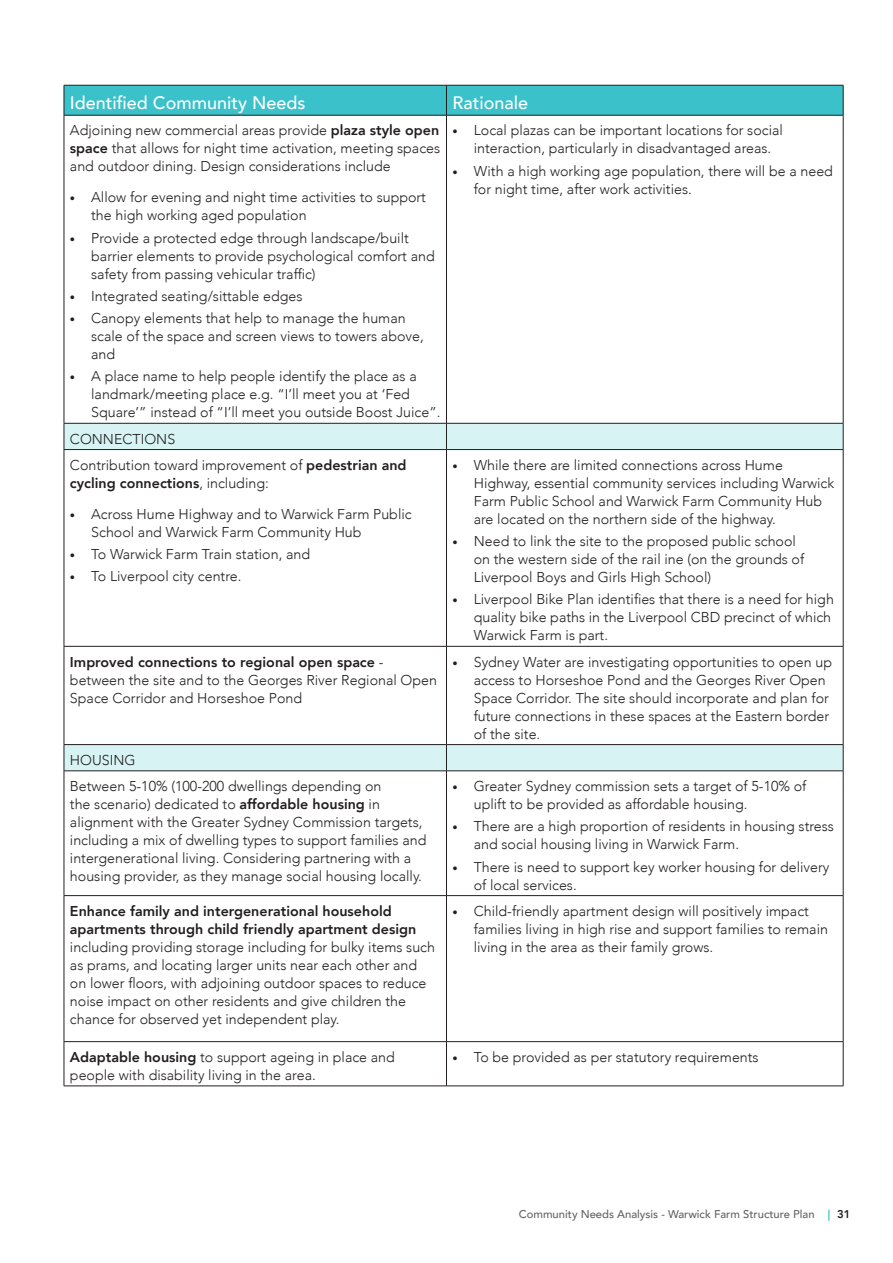
<style>
.page{position:relative;width:893px;height:1263px;background:#fff}
.page>*{position:absolute;margin:0;border:0;box-sizing:border-box;transform-origin:0 0}
.Table_-_Body{font:500 18px "Avenir";color:#fff}
.Body_Copy{font:300 14.25px/18px "Avenir";color:#231f20}
.t1{font:500 11.25px "Avenir";color:#636366}
.s1{font-weight:800}
.s2{font-weight:400;font-size:10.5px}
.s3{font-weight:800;color:#3bc1c9}
.s4{font-weight:800;color:#231f20}
</style>
<div class="page">
<div style="left:65px;top:86px;width:778px;height:29px;background:#3bc1c9"></div>
<svg style="left:65px;top:424px;width:778px;height:346px"></svg>
<hr style="left:64px;top:85px;width:382px;height:1px;background:#231f20">
<hr style="left:64px;top:85px;width:1px;height:30px;background:#231f20">
<hr style="left:446px;top:85px;width:397px;height:1px;background:#231f20">
<hr style="left:446px;top:85px;width:1px;height:30px;background:#231f20">
<hr style="left:843px;top:85px;width:1px;height:30px;background:#231f20">
<hr style="left:64px;top:115px;width:382px;height:1px;background:#231f20">
<hr style="left:64px;top:115px;width:1px;height:308px;background:#231f20">
<hr style="left:446px;top:115px;width:397px;height:1px;background:#231f20">
<hr style="left:446px;top:115px;width:1px;height:308px;background:#231f20">
<hr style="left:843px;top:115px;width:1px;height:308px;background:#231f20">
<hr style="left:64px;top:450px;width:1px;height:196px;background:#231f20">
<hr style="left:446px;top:450px;width:1px;height:196px;background:#231f20">
<hr style="left:843px;top:450px;width:1px;height:196px;background:#231f20">
<hr style="left:64px;top:646px;width:382px;height:1px;background:#231f20">
<hr style="left:64px;top:646px;width:1px;height:98px;background:#231f20">
<hr style="left:446px;top:646px;width:1px;height:98px;background:#231f20">
<hr style="left:843px;top:646px;width:1px;height:98px;background:#231f20">
<hr style="left:64px;top:744px;width:382px;height:1px;background:#231f20">
<svg style="left:64px;top:745px;width:1px;height:25px"></svg>
<hr style="left:64px;top:770px;width:382px;height:1px;background:#231f20">
<hr style="left:64px;top:771px;width:1px;height:124px;background:#231f20">
<hr style="left:446px;top:771px;width:1px;height:124px;background:#231f20">
<hr style="left:843px;top:771px;width:1px;height:124px;background:#231f20">
<hr style="left:64px;top:895px;width:382px;height:1px;background:#231f20">
<hr style="left:64px;top:896px;width:1px;height:145px;background:#231f20">
<hr style="left:446px;top:895px;width:397px;height:1px;background:#231f20">
<hr style="left:446px;top:896px;width:1px;height:145px;background:#231f20">
<hr style="left:843px;top:896px;width:1px;height:145px;background:#231f20">
<hr style="left:64px;top:1041px;width:382px;height:1px;background:#231f20">
<hr style="left:64px;top:1042px;width:1px;height:44px;background:#231f20">
<hr style="left:446px;top:1041px;width:397px;height:1px;background:#231f20">
<hr style="left:446px;top:1042px;width:1px;height:44px;background:#231f20">
<hr style="left:843px;top:1042px;width:1px;height:44px;background:#231f20">
<hr style="left:446px;top:646px;width:397px;height:1px;background:#231f20">
<hr style="left:446px;top:744px;width:397px;height:1px;background:#231f20">
<svg style="left:446px;top:745px;width:1px;height:25px"></svg>
<svg style="left:843px;top:745px;width:1px;height:26px"></svg>
<hr style="left:446px;top:770px;width:397px;height:1px;background:#231f20">
<hr style="left:446px;top:423px;width:397px;height:1px;background:#231f20">
<hr style="left:64px;top:423px;width:382px;height:1px;background:#231f20">
<svg style="left:64px;top:423px;width:1px;height:26px"></svg>
<hr style="left:64px;top:449px;width:382px;height:1px;background:#231f20">
<svg style="left:446px;top:423px;width:1px;height:26px"></svg>
<svg style="left:843px;top:423px;width:1px;height:26px"></svg>
<hr style="left:446px;top:449px;width:397px;height:1px;background:#231f20">
<hr style="left:64px;top:1086px;width:382px;height:1px;background:#231f20">
<hr style="left:446px;top:1086px;width:397px;height:1px;background:#231f20">
<p class="Table_-_Body" style="left:70px;top:87px;width:237px">Identified Community Needs</p>
<p class="Table_-_Body" style="left:452px;top:87px;width:77px">Rationale</p>
<p class="Body_Copy" style="left:70px;top:122px;width:372px;text-align:justify">Adjoining new commercial areas provide <span class="s1">plaza style open space</span> that allows for night time activation, meeting spaces and outdoor dining. Design considerations include</p>
<p class="Body_Copy" style="left:91px;top:188px;width:336px;text-indent:-21px"><span class="s2">•</span> Allow for evening and night time activities to support the high working aged population</p>
<p class="Body_Copy" style="left:91px;top:229px;width:345px;text-indent:-21px"><span class="s2">•</span> Provide a protected edge through landscape/built barrier elements to provide psychological comfort and safety from passing vehicular traffic)</p>
<p class="Body_Copy" style="left:70px;top:287px;width:234px"><span class="s2">•</span> Integrated seating/sittable edges</p>
<p class="Body_Copy" style="left:91px;top:309px;width:334px;text-indent:-21px"><span class="s2">•</span> Canopy elements that help to manage the human scale of the space and screen views to towers above, and</p>
<p class="Body_Copy" style="left:91px;top:367px;width:351px;text-indent:-21px"><span class="s2">•</span> A place name to help people identify the place as a landmark/meeting place e.g. “I’ll meet you at ‘Fed<br>Square’” instead of “I’ll meet you outside Boost Juice”.</p>
<p class="Body_Copy" style="left:474px;top:122px;width:311px;text-indent:-21px"><span class="s2">•</span> Local plazas can be important locations for social interaction, particularly in disadvantaged areas.</p>
<p class="Body_Copy" style="left:474px;top:162px;width:361px;text-indent:-21px"><span class="s2">•</span> With a high working age population, there will be a need for night time, after work activities.</p>
<p class="Body_Copy" style="left:70px;top:430px;width:107px">CONNECTIONS</p>
<p class="Body_Copy" style="left:70px;top:456px;width:338px">Contribution toward improvement of <span class="s1">pedestrian and cycling connections</span>, including:</p>
<p class="Body_Copy" style="left:91px;top:505px;width:322px;text-indent:-21px"><span class="s2">•</span> Across Hume Highway and to Warwick Farm Public<br>School and Warwick Farm Community Hub</p>
<p class="Body_Copy" style="left:70px;top:545px;width:242px"><span class="s2">•</span> To Warwick Farm Train station, and</p>
<p class="Body_Copy" style="left:70px;top:567px;width:173px"><span class="s2">•</span> To Liverpool city centre.</p>
<p class="Body_Copy" style="left:474px;top:456px;width:362px;text-indent:-21px"><span class="s2">•</span> While there are limited connections across Hume Highway, essential community services including Warwick Farm Public School and Warwick Farm Community Hub are located on the northern side of the highway.</p>
<p class="Body_Copy" style="left:474px;top:532px;width:332px;text-indent:-21px"><span class="s2">•</span> Need to link the site to the proposed public school on the western side of the rail ine (on the grounds of<br>Liverpool Boys and Girls High School)</p>
<p class="Body_Copy" style="left:474px;top:590px;width:362px;text-indent:-21px"><span class="s2">•</span> Liverpool Bike Plan identifies that there is a need for high quality bike paths in the Liverpool CBD precinct of which<br>Warwick Farm is part.</p>
<p class="Body_Copy" style="left:70px;top:653px;width:369px"><span class="s1">Improved connections to regional open space</span> - between the site and to the Georges River Regional Open<br>Space Corridor and Horseshoe Pond</p>
<p class="Body_Copy" style="left:474px;top:653px;width:360px;text-indent:-21px"><span class="s2">•</span> Sydney Water are investigating opportunities to open up access to Horseshoe Pond and the Georges River Open Space Corridor. The site should incorporate and plan for future connections in these spaces at the Eastern border of the site.</p>
<p class="Body_Copy" style="left:70px;top:751px;width:67px">HOUSING</p>
<p class="Body_Copy" style="left:70px;top:777px;width:358px">Between 5-10% (100-200 dwellings depending on<br>the scenario) dedicated to <span class="s1">affordable housing</span> in alignment with the Greater Sydney Commission targets, including a mix of dwelling types to support families and intergenerational living. Considering partnering with a housing provider, as they manage social housing locally.</p>
<p class="Body_Copy" style="left:474px;top:777px;width:334px;text-indent:-21px"><span class="s2">•</span> Greater Sydney commission sets a target of 5-10% of uplift to be provided as affordable housing.</p>
<p class="Body_Copy" style="left:474px;top:817px;width:362px;text-indent:-21px"><span class="s2">•</span> There are a high proportion of residents in housing stress and social housing living in Warwick Farm.</p>
<p class="Body_Copy" style="left:474px;top:858px;width:357px;text-indent:-21px"><span class="s2">•</span> There is need to support key worker housing for delivery of local services.</p>
<p class="Body_Copy" style="left:70px;top:902px;width:367px"><span class="s1">Enhance family and intergenerational household apartments through child friendly apartment design </span>including providing storage including for bulky items such as prams, and locating larger units near each other and on lower floors, with adjoining outdoor spaces to reduce noise impact on other residents and give children the chance for observed yet independent play.</p>
<p class="Body_Copy" style="left:474px;top:902px;width:356px;text-indent:-21px"><span class="s2">•</span> Child-friendly apartment design will positively impact families living in high rise and support families to remain living in the area as their family grows.</p>
<p class="Body_Copy" style="left:70px;top:1048px;width:326px"><span class="s1">Adaptable housing</span> to support ageing in place and people with disability living in the area.</p>
<p class="Body_Copy" style="left:452px;top:1048px;width:308px"><span class="s2">•</span> To be provided as per statutory requirements</p>
<p class="t1" style="left:519px;top:1204px;width:333px">Community Needs Analysis - Warwick Farm Structure Plan <span class="s3">|</span> <span class="s4">31</span></p>
</div>
